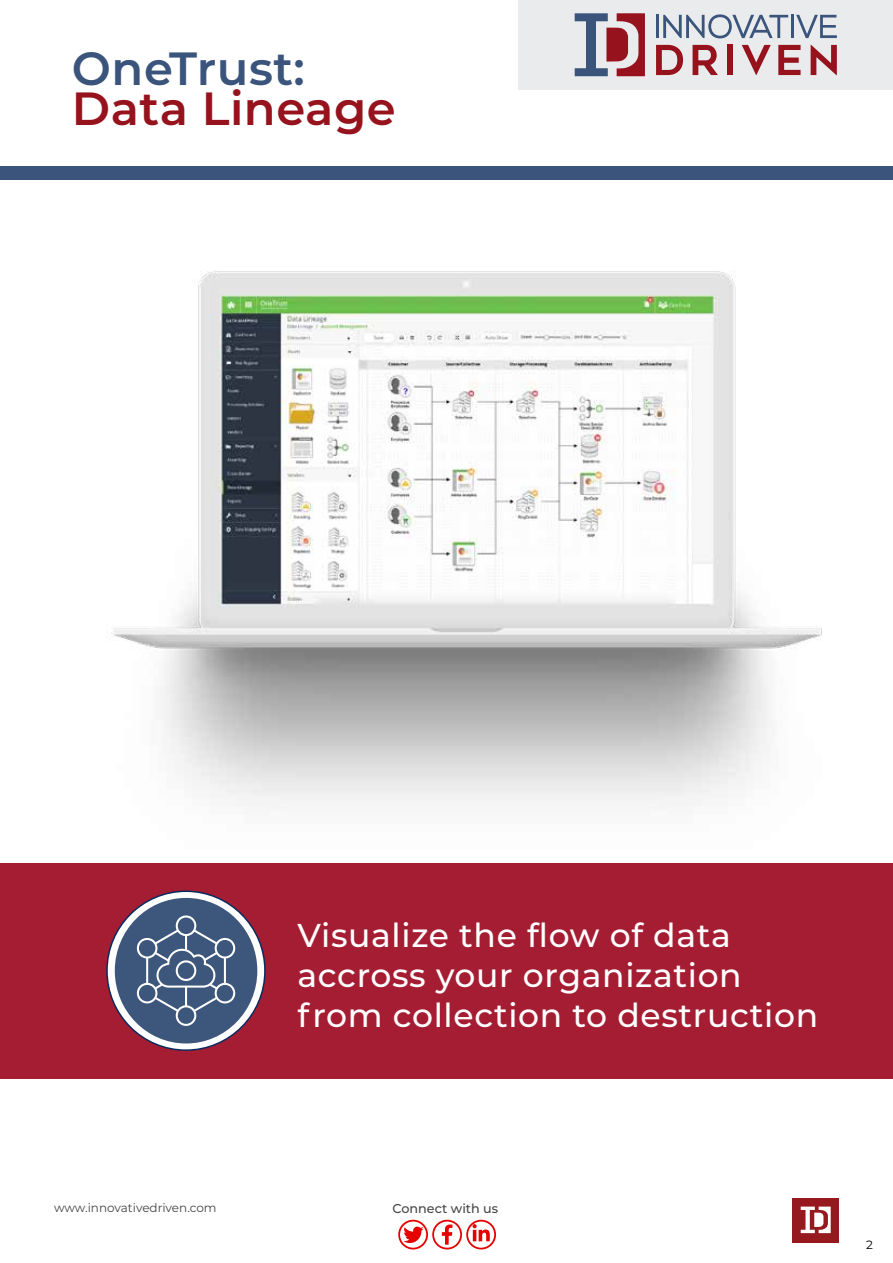
<style>
.page{position:relative;width:893px;height:1263px;background:#fff}
.page>*{position:absolute;margin:0;border:0;box-sizing:border-box;transform-origin:0 0}
.t1{font:600 46.5px "Montserrat";letter-spacing:.01em;color:#96131d}
.t2{font:600 46.5px "Montserrat";letter-spacing:.01em;color:#3a547c}
.t3{font:500 33px/39.6px "Montserrat";letter-spacing:.02em;color:#fff}
.t4{font:500 12.75px "Montserrat";color:#464545}
.t5{font:12px "Montserrat";color:#464545}
.t6{font:12px "Montserrat";color:#000}
</style>
<div class="page">
<div style="left:793px;top:1198px;width:46px;height:45px;background:#971920"></div>
<div style="left:519px;top:0;width:374px;height:90px;background:#e9ebed"></div>
<svg style="left:575px;top:13px;width:70px;height:63px"></svg>
<hr style="left:656px;top:15px;width:3px;height:23px;background:#3a547c">
<svg style="left:663px;top:14px;width:125px;height:24px"></svg>
<hr style="left:791px;top:15px;width:3px;height:23px;background:#3a547c">
<svg style="left:796px;top:15px;width:41px;height:23px"></svg>
<svg style="left:656px;top:45px;width:27px;height:30px"></svg>
<svg style="left:693px;top:45px;width:25px;height:30px"></svg>
<div style="left:727px;top:45px;width:6px;height:30px;background:#96131d"></div>
<svg style="left:742px;top:45px;width:29px;height:30px"></svg>
<svg style="left:778px;top:45px;width:23px;height:30px"></svg>
<svg style="left:811px;top:45px;width:26px;height:30px"></svg>
<svg style="left:801px;top:1206px;width:30px;height:27px"></svg>
<svg style="left:398px;top:1220px;width:98px;height:29px"></svg>
<img style="left:111px;top:270px;width:711px;height:538px">
<div style="left:0;top:166px;width:893px;height:14px;background:#3a547c"></div>
<div style="left:1px;top:863px;width:892px;height:216px;background:#a51d32"></div>
<svg style="left:107px;top:891px;width:158px;height:159px;background:#dbdfe7"></svg>
<div style="left:115px;top:898px;width:142px;height:145px;background:#3c567c;border-radius:50%"></div>
<svg style="left:137px;top:915px;width:98px;height:111px"></svg>
<h1 class="t2" style="left:72px;top:36px;width:235px">OneTrust:</h1>
<h1 class="t1" style="left:72px;top:76px;width:325px">Data Lineage</h1>
<p class="t3" style="left:297px;top:914px;width:522px">Visualize the flow of data accross your organization from collection to destruction</p>
<p class="t5" style="left:54px;top:1200px;width:164px">www.innovativedriven.com</p>
<p class="t4" style="left:393px;top:1199px;width:107px">Connect with us</p>
<p class="t6" style="left:866px;top:1236px;width:8px">2</p>
</div>
